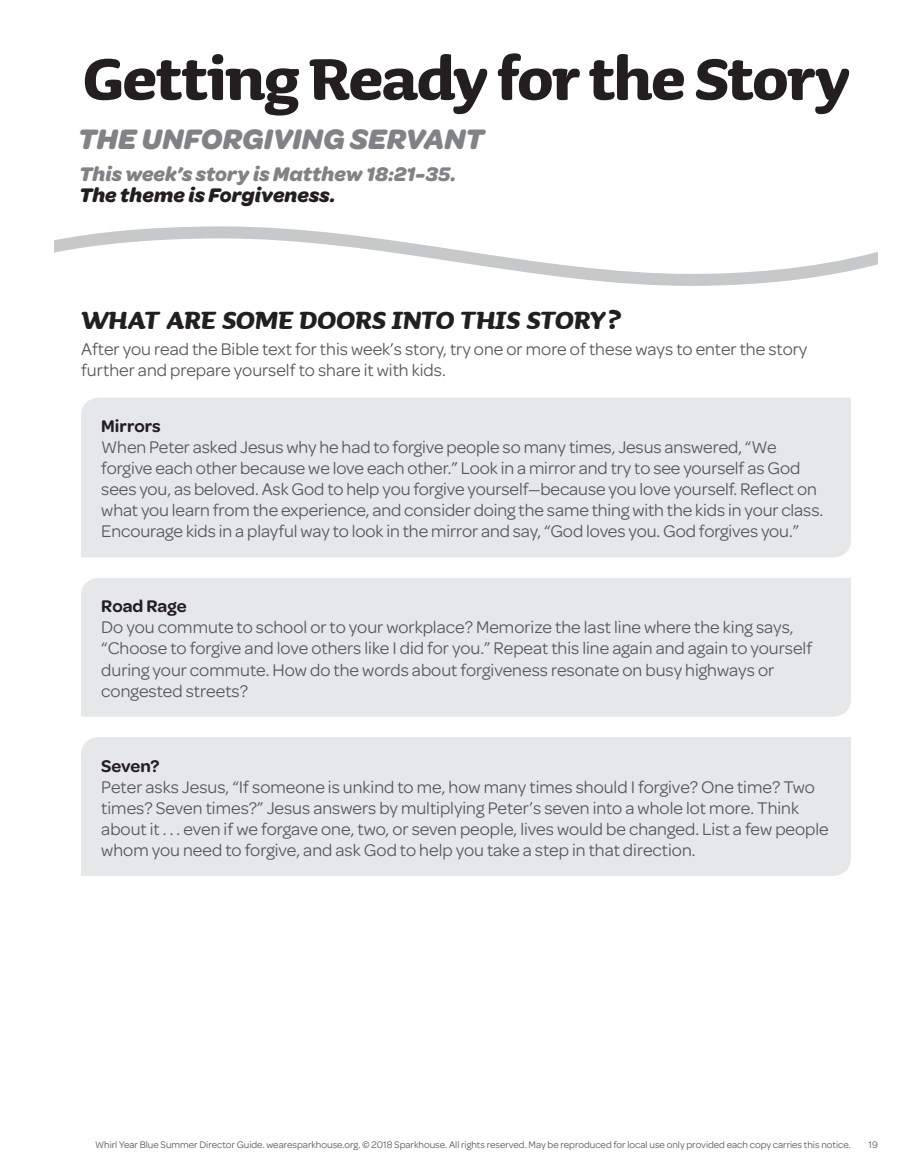
<style>
.page{position:relative;width:905px;height:1175px;background:#fff}
.page>*{position:absolute;margin:0;border:0;box-sizing:border-box;transform-origin:0 0}
.t1{font:700 75px "Sauna";letter-spacing:-.015em;color:#231f20}
.t2{font:italic 700 31.5px "Sauna";color:#231f20}
.t3{font:italic 700 30px "Omnes";color:#808285}
.t4{font:italic 700 21px "Omnes";letter-spacing:.005em;color:#808285}
.t5{font:italic 700 21px "Omnes";color:#231f20}
.t6{font:18px/21px "Omnes";color:#57585a}
.t7{font:600 18px "Omnes";color:#231f20}
.t8{font:10.2px "Omnes";color:#57585a}
</style>
<div class="page">
<svg style="left:54px;top:226px;width:823px;height:60px"></svg>
<div style="left:81px;top:397px;width:769px;height:160px;background:#e6e7e9"></div>
<div style="left:81px;top:578px;width:769px;height:138px;background:#e6e7e9"></div>
<div style="left:81px;top:737px;width:769px;height:139px;background:#e6e7e9"></div>
<h1 class="t1" style="left:83px;top:31px;width:768px">Getting Ready for the Story</h1>
<h3 class="t3" style="left:78px;top:121px;width:407px">THE UNFORGIVING SERVANT</h3>
<p class="t4" style="left:79px;top:161px;width:378px">This week’s story is Matthew 18:21-35.</p>
<p class="t5" style="left:79px;top:182px;width:257px">The theme is Forgiveness.</p>
<h2 class="t2" style="left:81px;top:300px;width:540px">WHAT ARE SOME DOORS INTO THIS STORY?</h2>
<p class="t6" style="left:81px;top:339px;width:728px">After you read the Bible text for this week’s story, try one or more of these ways to enter the story further and prepare yourself to share it with kids.</p>
<p class="t7" style="left:101px;top:416px;width:61px">Mirrors</p>
<p class="t6" style="left:101px;top:437px;width:723px">When Peter asked Jesus why he had to forgive people so many times, Jesus answered, “We forgive each other because we love each other.” Look in a mirror and try to see yourself as God sees you, as beloved. Ask God to help you forgive yourself—because you love yourself. Reflect on what you learn from the experience, and consider doing the same thing with the kids in your class.<br>Encourage kids in a playful way to look in the mirror and say, “God loves you. God forgives you.”</p>
<p class="t7" style="left:101px;top:596px;width:87px">Road Rage</p>
<p class="t6" style="left:101px;top:617px;width:712px">Do you commute to school or to your workplace? Memorize the last line where the king says, “Choose to forgive and love others like I did for you.” Repeat this line again and again to yourself during your commute. How do the words about forgiveness resonate on busy highways or congested streets?</p>
<p class="t7" style="left:101px;top:755px;width:60px">Seven?</p>
<p class="t6" style="left:101px;top:776px;width:729px">Peter asks Jesus, “If someone is unkind to me, how many times should I forgive? One time? Two times? Seven times?” Jesus answers by multiplying Peter’s seven into a whole lot more. Think about it . . . even if we forgave one, two, or seven people, lives would be changed. List a few people whom you need to forgive, and ask God to help you take a step in that direction.</p>
<p class="t8" style="left:95px;top:1138px;width:757px">Whirl Year Blue Summer Director Guide. wearesparkhouse.org. © 2018 Sparkhouse. All rights reserved. May be reproduced for local use only provided each copy carries this notice.</p>
<p class="t8" style="left:868px;top:1138px;width:11px">19</p>
</div>
